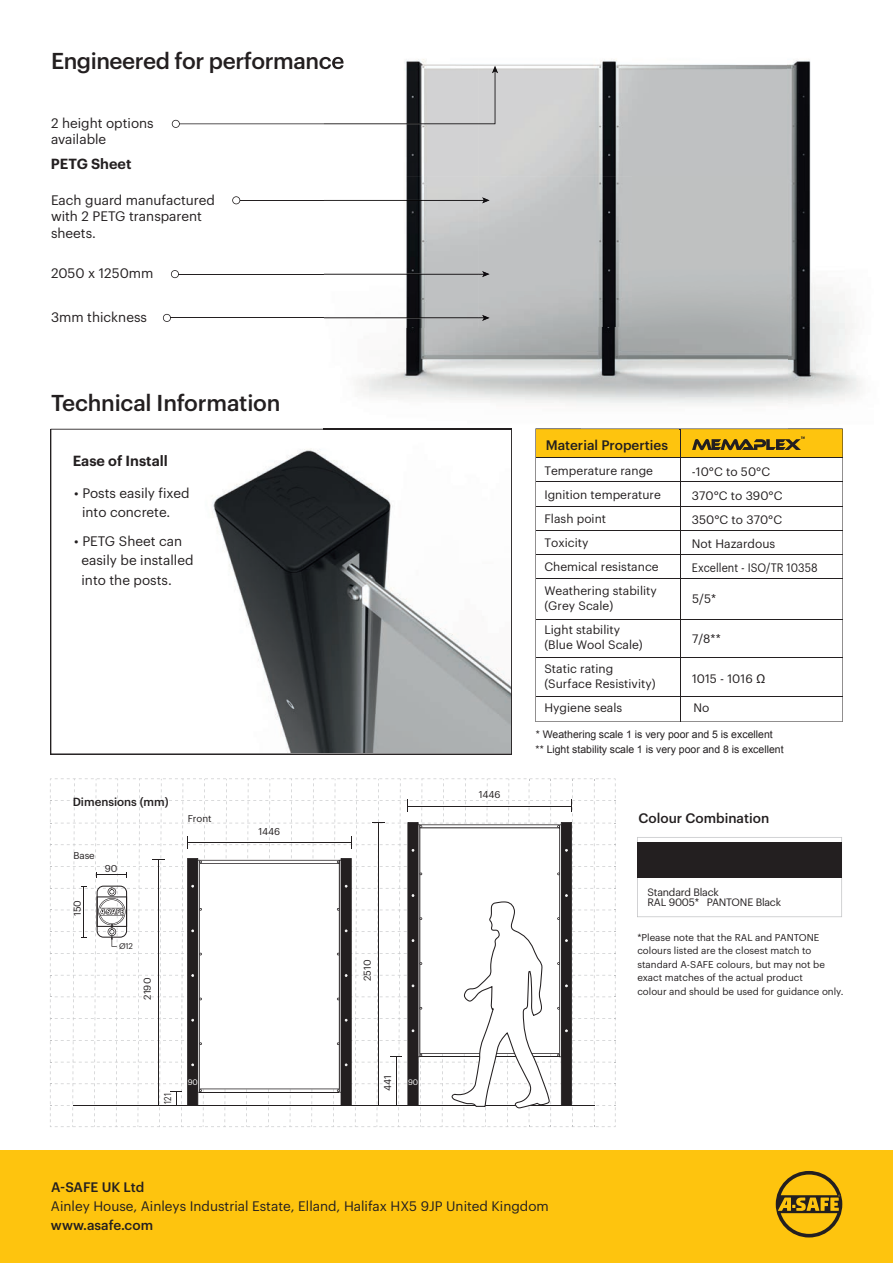
<style>
.page{position:relative;width:893px;height:1263px;background:#fff}
.page>*{position:absolute;margin:0;border:0;box-sizing:border-box;transform-origin:0 0}
.t1{font:500 22.5px "Graphik";letter-spacing:-.02em;color:#231f20}
.t2{font:600 14.4px "Graphik";color:#231f20}
.t3{font:13.5px/19.5px "Graphik";color:#231f20}
.t4{font:500 13.5px "Graphik";color:#231f20}
.t5{font:12px/24px "Graphik";letter-spacing:.005em;color:#231f20}
.t6{font:500 11.55px "Graphik";color:#231f20}
.t7{font:10.5px/15px "Arial";color:#231f20}
.t8{font:10.5px/10.5px "Graphik";letter-spacing:-.02em;color:#231f20}
.t9{font:9.75px/13.5px "Graphik";color:#231f20}
.t10{font:9.75px "Graphik";color:#231f20;scale:.8 1}
.t11{font:8.1px "Graphik";color:#231f20}
.t12{font:7.8px "Graphik";color:#fff}
.s1{font-family:"Arial"}
</style>
<div class="page">
<div style="left:0;top:1150px;width:893px;height:113px;background:#fec40e"></div>
<div style="left:776px;top:1171px;width:66px;height:66px;background:#231f20;border-radius:50%"></div>
<svg style="left:778px;top:1174px;width:62px;height:60px"></svg>
<svg style="left:535px;top:430px;width:308px;height:292px"></svg>
<hr style="left:536px;top:457px;width:307px;height:1px;background:#231f20">
<hr style="left:536px;top:481px;width:307px;height:1px;background:#231f20">
<hr style="left:536px;top:506px;width:307px;height:1px;background:#231f20">
<hr style="left:536px;top:530px;width:307px;height:1px;background:#231f20">
<hr style="left:536px;top:554px;width:307px;height:1px;background:#231f20">
<hr style="left:536px;top:579px;width:307px;height:1px;background:#231f20">
<hr style="left:536px;top:619px;width:307px;height:1px;background:#231f20">
<hr style="left:536px;top:657px;width:307px;height:1px;background:#231f20">
<hr style="left:536px;top:696px;width:307px;height:1px;background:#231f20">
<svg style="left:637px;top:837px;width:205px;height:80px"></svg>
<div style="left:637px;top:842px;width:205px;height:36px;background:#231f20"></div>
<svg style="left:51px;top:429px;width:461px;height:325px"></svg>
<hr style="left:240px;top:200px;width:244px;height:1px;background:#231f20">
<hr style="left:179px;top:274px;width:305px;height:1px;background:#231f20">
<svg style="left:171px;top:270px;width:8px;height:8px"></svg>
<hr style="left:171px;top:317px;width:313px;height:1px;background:#231f20">
<svg style="left:163px;top:314px;width:8px;height:8px"></svg>
<img style="left:324px;top:59px;width:538px;height:370px">
<img style="left:324px;top:56px;width:19px;height:10px">
<img style="left:535px;top:429px;width:308px;height:1px">
<img style="left:324px;top:429px;width:188px;height:1px">
<img style="left:324px;top:200px;width:158px;height:1px">
<svg style="left:482px;top:197px;width:8px;height:6px"></svg>
<img style="left:324px;top:274px;width:158px;height:1px">
<svg style="left:482px;top:271px;width:8px;height:6px"></svg>
<img style="left:324px;top:317px;width:158px;height:1px">
<svg style="left:482px;top:315px;width:8px;height:6px"></svg>
<svg style="left:172px;top:66px;width:326px;height:62px"></svg>
<svg style="left:232px;top:196px;width:8px;height:8px"></svg>
<svg style="left:50px;top:778px;width:566px;height:349px"></svg>
<h1 class="t1" style="left:51px;top:44px;width:295px">Engineered for performance</h1>
<p class="t3" style="left:51px;top:114px;width:104px;line-height:16.5px">2 height options available</p>
<p class="t2" style="left:51px;top:153px;width:82px">PETG Sheet</p>
<p class="t3" style="left:51px;top:190px;width:165px;line-height:16.5px">Each guard manufactured with 2 PETG transparent sheets.</p>
<p class="t3" style="left:51px;top:262px;width:104px">2050 x 1250mm</p>
<p class="t3" style="left:51px;top:306px;width:98px">3mm thickness</p>
<h1 class="t1" style="left:51px;top:385px;width:231px">Technical Information</h1>
<p class="t2" style="left:73px;top:450px;width:97px">Ease of Install</p>
<p class="t3" style="left:82px;top:482px;width:109px;text-indent:-8px">• Posts easily fixed into concrete.</p>
<p class="t3" style="left:81px;top:530px;width:114px;text-indent:-7px">• PETG Sheet can easily be installed into the posts.</p>
<p class="t6" style="left:73px;top:793px;width:97px">Dimensions (mm)</p>
<p class="t9" style="left:74px;top:848px;width:23px">Base</p>
<p class="t9" style="left:105px;top:861px;width:14px">90</p>
<p class="t9" style="left:70px;top:916px;width:18px;rotate:-90deg">150</p>
<p class="t11" style="left:119px;top:939px;width:15px">Ø12</p>
<p class="t9" style="left:140px;top:1000px;width:23px;rotate:-90deg">2190</p>
<p class="t9" style="left:188px;top:811px;width:25px">Front</p>
<p class="t9" style="left:259px;top:823px;width:23px">1446</p>
<p class="t9" style="left:360px;top:981px;width:23px;rotate:-90deg">2510</p>
<p class="t10" style="left:160px;top:1104px;width:15px;rotate:-90deg">121</p>
<p class="t9" style="left:380px;top:1091px;width:17px;rotate:-90deg">441</p>
<p class="t12" style="left:188px;top:1076px;width:12px">90</p>
<p class="t12" style="left:408px;top:1076px;width:12px">90</p>
<p class="t4" style="left:51px;top:1177px;width:95px">A-SAFE UK Ltd</p>
<p class="t9" style="left:479px;top:787px;width:23px">1446</p>
<p class="t4" style="left:546px;top:435px;width:124px">Material Properties</p>
<p class="t5" style="left:544px;top:458px;width:118px">Temperature range<br>Ignition temperature<br>Flash point<br>Toxicity<br>Chemical resistance<br>Weathering stability</p>
<p class="t5" style="left:544px;top:593px;width:77px">(Grey Scale)<br>Light stability</p>
<p class="t5" style="left:544px;top:632px;width:100px">(Blue Wool Scale)<br>Static rating</p>
<p class="t5" style="left:544px;top:671px;width:113px">(Surface Resistivity)<br>Hygiene seals</p>
<p class="t5" style="left:692px;top:459px;width:127px">-10°C to 50°C<br>370°C to 390°C<br>350°C to 370°C<br>Not Hazardous<br>Excellent - ISO/TR 10358</p>
<p class="t5" style="left:692px;top:586px;width:26px">5/5*</p>
<p class="t5" style="left:692px;top:626px;width:30px">7/8**</p>
<p class="t5" style="left:692px;top:665px;width:75px">1015 - 1016 <span class="s1">Ω</span></p>
<p class="t5" style="left:694px;top:695px;width:17px">No</p>
<p class="t7" style="left:536px;top:727px;width:249px">* Weathering scale 1 is very poor and 5 is excellent<br>** Light stability scale 1 is very poor and 8 is excellent</p>
<p class="t4" style="left:639px;top:808px;width:132px">Colour Combination</p>
<p class="t8" style="left:647px;top:886px;width:135px">Standard Black<br>RAL 9005* PANTONE Black</p>
<p class="t9" style="left:637px;top:929px;width:207px">*Please note that the RAL and PANTONE colours listed are the closest match to standard A-SAFE colours, but may not be exact matches of the actual product<br>colour and should be used for guidance only.</p>
<p class="t3" style="left:51px;top:1195px;width:499px">Ainley House, Ainleys Industrial Estate, Elland, Halifax HX5 9JP United Kingdom</p>
<p class="t4" style="left:51px;top:1215px;width:104px">www.asafe.com</p>
</div>
